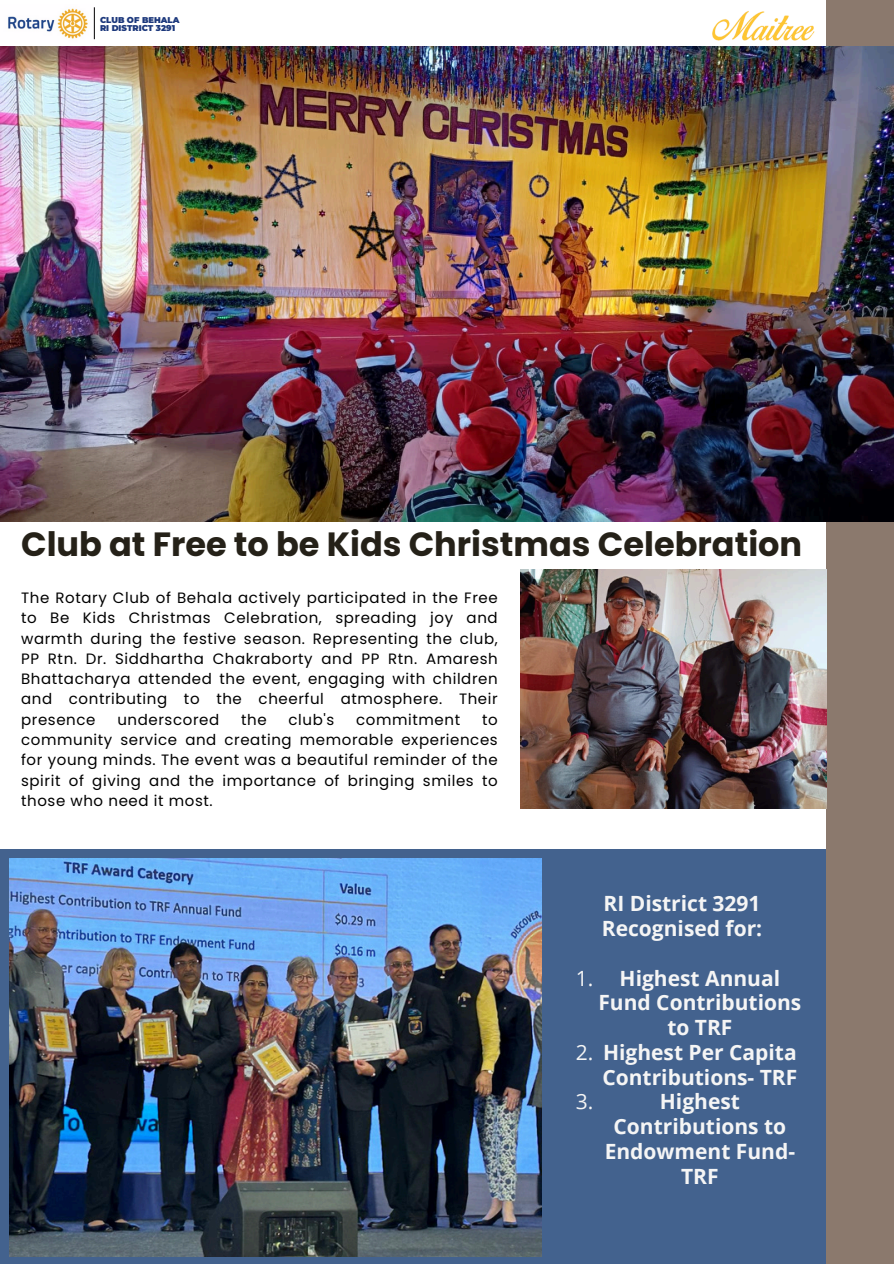
<style>
.page{position:relative;width:894px;height:1264px;background:#fff}
.page>*{position:absolute;margin:0;border:0;box-sizing:border-box;transform-origin:0 0}
.t1{font:700 33.6px "Poppins";color:#252118}
.t2{font:700 21px/24.8px "Open Sans";color:#f5f5f5}
.t3{font:21px "Open Sans";color:#f5f5f5}
.t4{font:15px/20.2px "Poppins";letter-spacing:.04em;color:#000;text-align:justify}
.t5{font:900 8.4px/8.2px "Montserrat";color:#1c387c}
</style>
<div class="page">
<div style="left:0;top:849px;width:893px;height:414px;background:#43628e"></div>
<div style="left:826px;top:0;width:67px;height:1263px;background:#8b796d"></div>
<img style="left:8px;top:7px;width:86px;height:32px">
<hr style="left:94px;top:7px;width:1px;height:32px;background:#000">
<img style="left:712px;top:11px;width:103px;height:30px">
<img style="left:0;top:47px;width:893px;height:474px">
<img style="left:520px;top:570px;width:305px;height:238px">
<img style="left:10px;top:858px;width:531px;height:398px">
<p class="t5" style="left:100px;top:16px;width:81px">CLUB OF BEHALA<br>RI DISTRICT 3291</p>
<p class="t1" style="left:21px;top:521px;width:782px">Club at Free to be Kids Christmas Celebration</p>
<p class="t4" style="left:21px;top:588px;width:478px">The Rotary Club of Behala actively participated in the Free to Be Kids Christmas Celebration, spreading joy and warmth during the festive season. Representing the club, PP Rtn. Dr. Siddhartha Chakraborty and PP Rtn. Amaresh Bhattacharya attended the event, engaging with children and contributing to the cheerful atmosphere. Their presence</p>
<p class="t4" style="left:117px;top:709px;width:103px">underscored</p>
<p class="t4" style="left:241px;top:709px;width:27px">the</p>
<p class="t4" style="left:288px;top:709px;width:47px">club's</p>
<p class="t4" style="left:356px;top:709px;width:105px">commitment</p>
<p class="t4" style="left:21px;top:709px;width:478px;text-indent:461px">to community service and creating memorable experiences for young minds. The event was a beautiful reminder of the spirit of giving and the importance of bringing smiles to those who need it most.</p>
<h2 class="t3" style="left:575px;top:963px;width:19px">1.</h2>
<h2 class="t3" style="left:575px;top:1037px;width:19px">2.</h2>
<h2 class="t3" style="left:575px;top:1086px;width:19px">3.</h2>
<h1 class="t2" style="left:601px;top:890px;width:162px">RI District 3291<br>Recognised for:</h1>
<p class="t2" style="left:598px;top:965px;width:204px;text-align:center">Highest Annual<br>Fund Contributions to TRF</p>
<p class="t2" style="left:602px;top:1039px;width:196px">Highest Per Capita<br>Contributions- TRF</p>
<p class="t2" style="left:604px;top:1088px;width:192px;text-align:center">Highest<br>Contributions to<br>Endowment Fund-<br>TRF</p>
</div>
